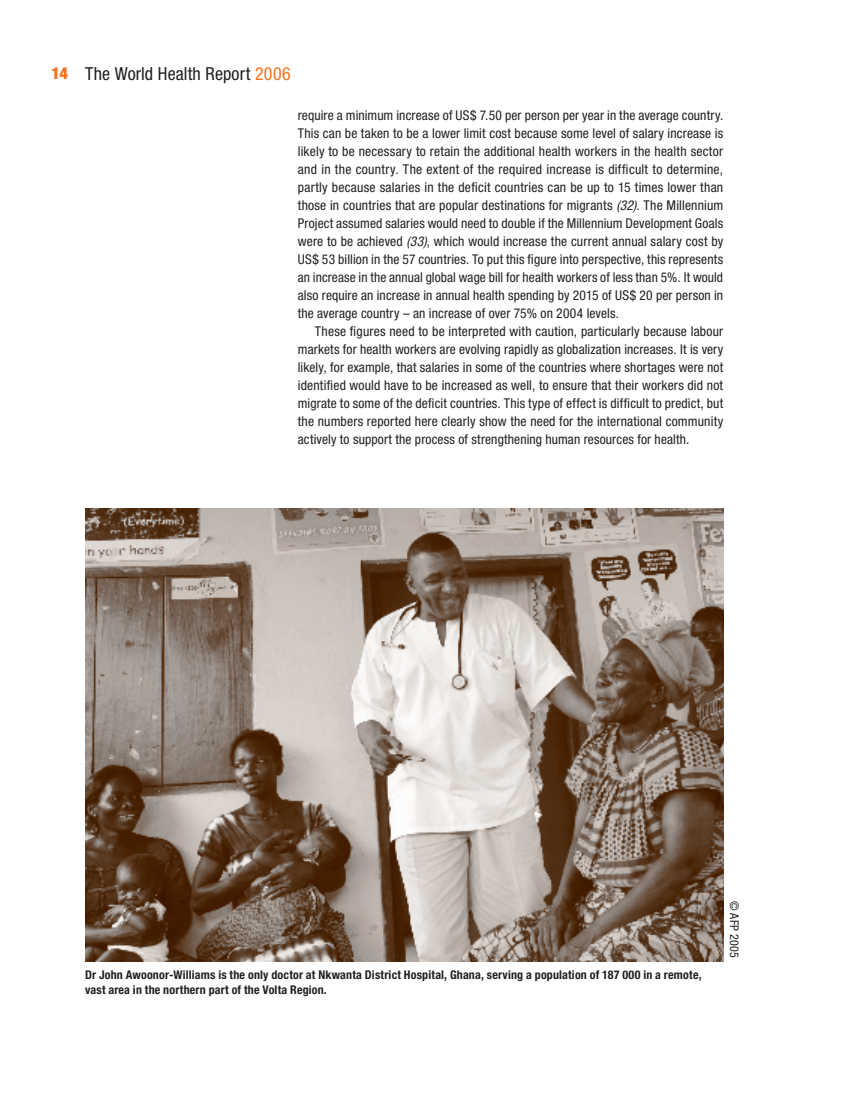
<style>
.page{position:relative;width:851px;height:1106px;background:#fff}
.page>*{position:absolute;margin:0;border:0;box-sizing:border-box;transform-origin:0 0}
.t1{font:condensed 18px "Helvetica Neue LT Std";letter-spacing:.01em;color:#231f20}
.t2{font:900 condensed 16.5px "Helvetica Neue LT Std";color:#f47321}
.t3{font:condensed 13.5px/18px "Helvetica Neue LT Std";letter-spacing:.01em;color:#231f20;text-align:justify}
.t4{font:700 condensed 12px/15px "Helvetica Neue LT Std";letter-spacing:.015em;color:#231f20}
.t5{font:condensed 12px "Helvetica Neue LT Std";letter-spacing:.025em;color:#231f20}
.s1{color:#f47321}
.s2{font-style:italic}
</style>
<div class="page">
<img style="left:85px;top:508px;width:638px;height:453px">
<p class="t2" style="left:52px;top:63px;width:9px">14</p>
<h1 class="t1" style="left:85px;top:63px;width:207px">The World Health Report <span class="s1">2006</span></h1>
<p class="t3" style="left:298px;top:106px;width:427px">require a minimum increase of US$ 7.50 per person per year in the average country.<br>This can be taken to be a lower limit cost because some level of salary increase is likely to be necessary to retain the additional health workers in the health sector and in the country. The extent of the required increase is difficult to determine, partly because salaries in the deficit countries can be up to 15 times lower than those in countries that are popular destinations for migrants <span class="s2">(32)</span>. The Millennium Project assumed salaries would need to double if the Millennium Development Goals were to be achieved <span class="s2">(33)</span>, which would increase the current annual salary cost by US$ 53 billion in the 57 countries. To put this figure into perspective, this represents an increase in the annual global wage bill for health workers of less than 5%. It would also require an increase in annual health spending by 2015 of US$ 20 per person in the average country – an increase of over 75% on 2004 levels.</p>
<p class="t3" style="left:298px;top:322px;width:427px;text-indent:17px">These figures need to be interpreted with caution, particularly because labour markets for health workers are evolving rapidly as globalization increases. It is very likely, for example, that salaries in some of the countries where shortages were not identified would have to be increased as well, to ensure that their workers did not migrate to some of the deficit countries. This type of effect is difficult to predict, but the numbers reported here clearly show the need for the international community actively to support the process of strengthening human resources for health.</p>
<p class="t4" style="left:85px;top:966px;width:618px">Dr John Awoonor-Williams is the only doctor at Nkwanta District Hospital, Ghana, serving a population of 187 000 in a remote, vast area in the northern part of the Volta Region.</p>
<p class="t5" style="left:741px;top:900px;width:59px;rotate:90deg">© AFP 2005</p>
</div>
